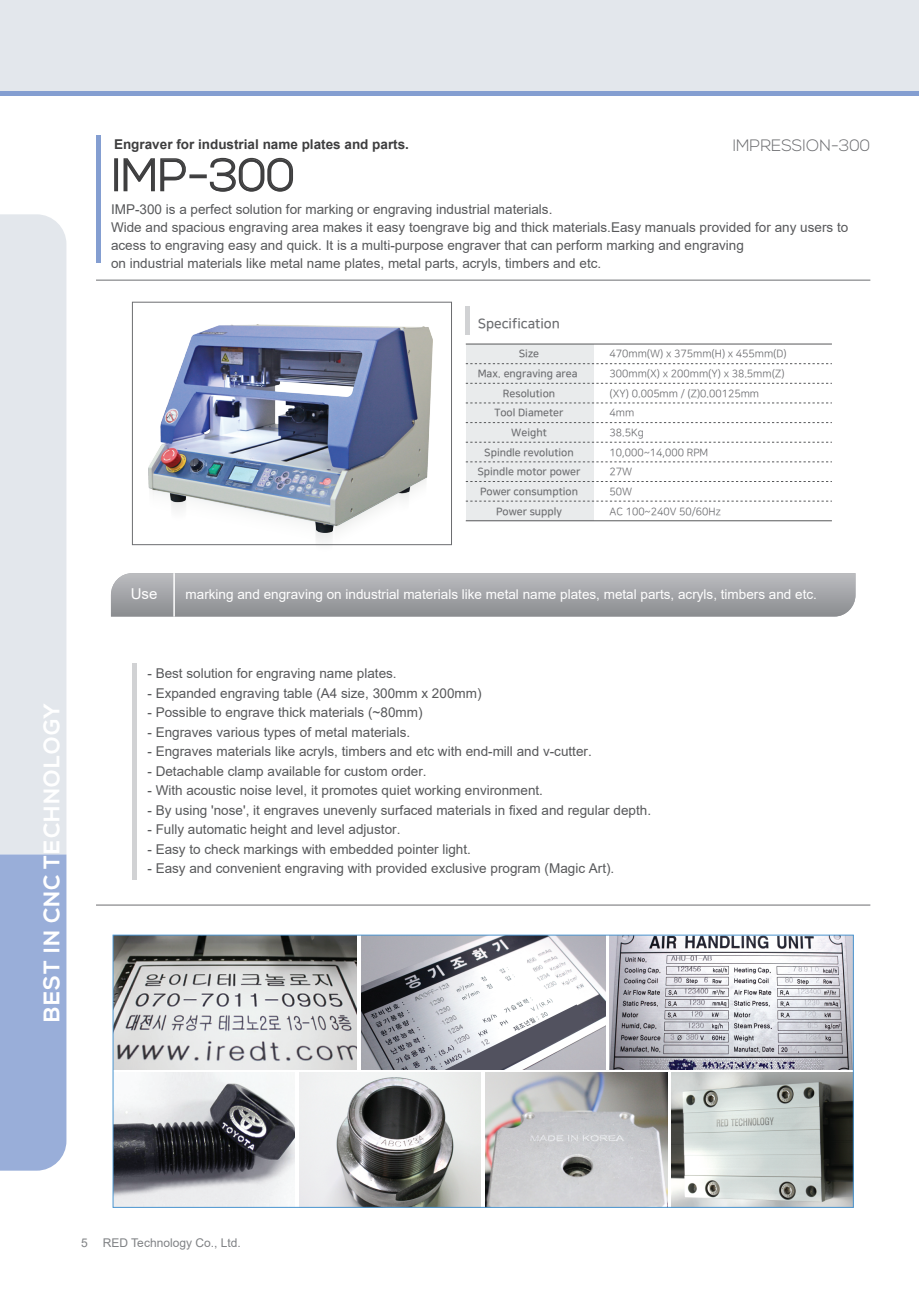
<style>
.page{position:relative;width:919px;height:1289px;background:#fff}
.page>*{position:absolute;margin:0;border:0;box-sizing:border-box;transform-origin:0 0}
.t1{font:300 45px "Nexa";color:#3e3e3f}
.t2{font:700 22.5px "Nexa";letter-spacing:.05em;color:#fff}
.t3{font:300 16.5px "Nexa";color:#6c6d70}
.t4{font:15px "Arial";color:#fff}
.t5{font:13.5px/18px "Arial";color:#57585a}
.t6{font:13.5px "Arial";color:#fff}
.t7{font:700 13.5px "Arial";color:#3e3e3f}
.t8{font:13.5px "Nanum Square B";color:#6c6d70}
.t9{font:12px "Arial";color:#808285}
.t10{font:11.25px "Nanum Square B";color:#fff}
.t11{font:10.5px "Nanum Square R";color:#6c6d70}
.t12{font:10.5px/19.6px "Nanum Square B";color:#6c6d70;text-align:center}
</style>
<div class="page">
<div style="left:0;top:0;width:918px;height:94px;background:#e3e7ec"></div>
<hr style="left:0;top:92px;width:918px;height:4px;background:#849ed1">
<svg style="left:0;top:214px;width:66px;height:956px;background:#cad4e5"></svg>
<img style="left:115px;top:936px;width:241px;height:133px">
<img style="left:115px;top:1072px;width:179px;height:133px">
<img style="left:299px;top:1072px;width:182px;height:133px">
<img style="left:485px;top:1072px;width:182px;height:133px">
<img style="left:361px;top:936px;width:244px;height:133px">
<svg style="left:432px;top:1004px;width:158px;height:65px"></svg>
<img style="left:609px;top:936px;width:242px;height:133px">
<img style="left:671px;top:1072px;width:180px;height:133px">
<img style="left:149px;top:532px;width:278px;height:14px">
<img style="left:149px;top:325px;width:283px;height:207px">
<hr style="left:96px;top:280px;width:774px;height:1px;background:#6c6d70">
<svg style="left:111px;top:573px;width:744px;height:43px;background:#a3a5a8"></svg>
<div style="left:132px;top:663px;width:5px;height:216px;background:#d1d2d4"></div>
<hr style="left:173px;top:573px;width:2px;height:43px;background:#fff">
<hr style="left:466px;top:306px;width:4px;height:29px;background:#d1d2d4">
<div style="left:466px;top:344px;width:127px;height:177px;background:#e9ebec"></div>
<svg style="left:466px;top:363px;width:365px;height:1px"></svg>
<svg style="left:466px;top:383px;width:365px;height:1px"></svg>
<svg style="left:466px;top:402px;width:365px;height:1px"></svg>
<svg style="left:466px;top:422px;width:365px;height:1px"></svg>
<svg style="left:466px;top:442px;width:365px;height:1px"></svg>
<svg style="left:466px;top:461px;width:365px;height:1px"></svg>
<svg style="left:466px;top:481px;width:365px;height:1px"></svg>
<svg style="left:466px;top:501px;width:365px;height:1px"></svg>
<hr style="left:466px;top:520px;width:365px;height:1px;background:#57585a">
<hr style="left:466px;top:344px;width:365px;height:1px;background:#57585a">
<div style="left:132px;top:302px;width:319px;height:243px;border:1px solid #6c6d70"></div>
<hr style="left:96px;top:136px;width:4px;height:127px;background:#849ed1">
<div style="left:114px;top:158px;width:4px;height:33px;border:2px solid #3e3e3f"></div>
<svg style="left:123px;top:158px;width:63px;height:34px"></svg>
<div style="left:189px;top:174px;width:18px;height:4px;border:2px solid #3e3e3f"></div>
<svg style="left:209px;top:157px;width:84px;height:35px"></svg>
<hr style="left:96px;top:904px;width:774px;height:1px;background:#6c6d70">
<p class="t2" style="left:39px;top:1021px;width:320px;rotate:-90deg">BEST IN CNC TECHNOLOGY</p>
<p class="t7" style="left:114px;top:134px;width:296px">Engraver for industrial name plates and parts.</p>
<p class="t1" style="left:112px;top:149px;width:185px">IMP-300</p>
<p class="t3" style="left:732px;top:135px;width:139px">IMPRESSION-300</p>
<p class="t5" style="left:111px;top:200px;width:738px">IMP-300 is a perfect solution for marking or engraving industrial materials.<br>Wide and spacious engraving area makes it easy toengrave big and thick materials.Easy manuals provided for any users to acess to engraving easy and quick. It is a multi-purpose engraver that can perform marking and engraving<br>on industrial materials like metal name plates, metal parts, acryls, timbers and etc.</p>
<p class="t8" style="left:478px;top:316px;width:84px">Specification</p>
<p class="t12" style="left:519px;top:344px;width:22px">Size</p>
<p class="t11" style="left:609px;top:348px;width:179px">470mm(W) x 375mm(H) x 455mm(D)</p>
<p class="t12" style="left:477px;top:364px;width:101px">Max. engraving area</p>
<p class="t11" style="left:609px;top:368px;width:176px">300mm(X) x 200mm(Y) x 38.5mm(Z)</p>
<p class="t12" style="left:503px;top:383px;width:54px">Resolution</p>
<p class="t11" style="left:609px;top:388px;width:151px">(XY) 0.005mm / (Z)0.00125mm</p>
<p class="t12" style="left:494px;top:403px;width:71px">Tool Diameter<br>Weight</p>
<p class="t11" style="left:609px;top:407px;width:26px">4mm</p>
<p class="t11" style="left:609px;top:427px;width:36px">38.5Kg</p>
<p class="t12" style="left:484px;top:442px;width:91px">Spindle revolution</p>
<p class="t11" style="left:609px;top:447px;width:100px">10,000~14,000 RPM</p>
<p class="t12" style="left:477px;top:462px;width:104px">Spindle motor power</p>
<p class="t11" style="left:609px;top:466px;width:24px">27W</p>
<p class="t12" style="left:480px;top:482px;width:99px">Power consumption</p>
<p class="t11" style="left:609px;top:486px;width:24px">50W</p>
<p class="t12" style="left:496px;top:501px;width:67px">Power supply</p>
<p class="t11" style="left:609px;top:506px;width:113px">AC 100~240V 50/60Hz</p>
<p class="t4" style="left:131px;top:583px;width:28px">Use</p>
<p class="t6" style="left:186px;top:585px;width:632px">marking and engraving on industrial materials like metal name plates, metal parts, acryls, timbers and etc.</p>
<p class="t10" style="left:122px;top:589px;width:45px">사용 용도</p>
<p class="t10" style="left:186px;top:598px;width:219px">열쇠고리, 금속명판 및 각종 금속 소재 등에 각인</p>
<p class="t5" style="left:147px;top:664px;width:251px">- Best solution for engraving name plates.</p>
<p class="t5" style="left:147px;top:684px;width:335px">- Expanded engraving table (A4 size, 300mm x 200mm)</p>
<p class="t5" style="left:147px;top:703px;width:276px">- Possible to engrave thick materials (~80mm)</p>
<p class="t5" style="left:147px;top:723px;width:264px">- Engraves various types of metal materials.</p>
<p class="t5" style="left:147px;top:742px;width:446px">- Engraves materials like acryls, timbers and etc with end-mill and v-cutter.</p>
<p class="t5" style="left:147px;top:762px;width:281px">- Detachable clamp available for custom order.</p>
<p class="t5" style="left:147px;top:781px;width:397px">- With acoustic noise level, it promotes quiet working environment.</p>
<p class="t5" style="left:147px;top:801px;width:505px">- By using 'nose', it engraves unevenly surfaced materials in fixed and regular depth.</p>
<p class="t5" style="left:147px;top:820px;width:254px">- Fully automatic height and level adjustor.</p>
<p class="t5" style="left:147px;top:840px;width:325px">- Easy to check markings with embedded pointer light.</p>
<p class="t5" style="left:147px;top:859px;width:468px">- Easy and convenient engraving with provided exclusive program (Magic Art).</p>
<p class="t9" style="left:81px;top:1234px;width:8px">5</p>
<p class="t9" style="left:103px;top:1234px;width:139px">RED Technology Co., Ltd.</p>
</div>
